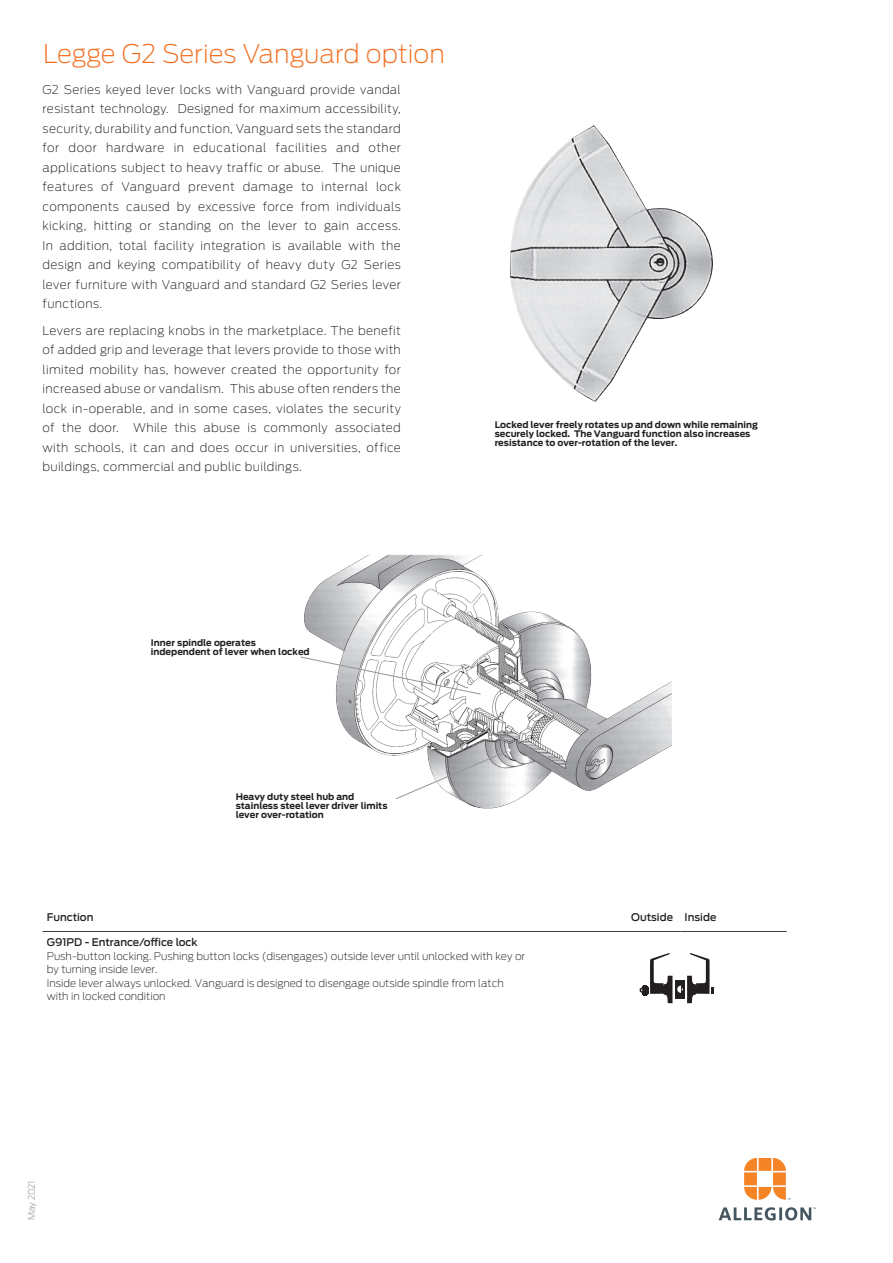
<style>
.page{position:relative;width:893px;height:1263px;background:#fff}
.page>*{position:absolute;margin:0;border:0;box-sizing:border-box;transform-origin:0 0}
.t1{font:200 25.5px "Antenna";color:#f36e21}
.t2{font:200 12px/19.5px "Antenna";letter-spacing:.025em;color:#231f20;text-align:justify}
.t3{font:200 10.5px "Antenna";color:#231f20}
.t4{font:500 10.5px "Antenna";color:#231f20}
.t5{font:700 9px/9px "Antenna";color:#231f20}
.t6{font:200 9px "Antenna";color:#808285}
</style>
<div class="page">
<svg style="left:744px;top:1158px;width:46px;height:42px"></svg>
<svg style="left:719px;top:1207px;width:97px;height:13px"></svg>
<img style="left:510px;top:125px;width:203px;height:277px">
<img style="left:304px;top:555px;width:368px;height:254px">
<svg style="left:300px;top:656px;width:181px;height:39px"></svg>
<svg style="left:395px;top:748px;width:116px;height:52px"></svg>
<hr style="left:43px;top:931px;width:186px;height:1px;background:#3e3e3f">
<hr style="left:229px;top:931px;width:339px;height:1px;background:#3e3e3f">
<hr style="left:568px;top:931px;width:112px;height:1px;background:#3e3e3f">
<hr style="left:680px;top:931px;width:107px;height:1px;background:#3e3e3f">
<svg style="left:640px;top:953px;width:73px;height:50px"></svg>
<p class="t1" style="left:43px;top:37px;width:403px">Legge G2 Series Vanguard option</p>
<p class="t2" style="left:43px;top:79px;width:360px">G2 Series keyed lever locks with Vanguard provide vandal resistant technology. Designed for maximum accessibility, security, durability and function, Vanguard sets the standard for door hardware in educational facilities and other applications subject to heavy traffic or abuse. The unique features of Vanguard prevent damage to internal lock components caused by excessive force from individuals kicking, hitting or standing on the lever to gain access.<br>In addition, total facility integration is available with the design and keying compatibility of heavy duty G2 Series lever furniture with Vanguard and standard G2 Series lever functions.</p>
<p class="t2" style="left:43px;top:320px;width:360px">Levers are replacing knobs in the marketplace. The benefit of added grip and leverage that levers provide to those with limited mobility has, however created the opportunity for increased abuse or vandalism. This abuse often renders the lock in-operable, and in some cases, violates the security of the door. While this abuse is commonly associated with schools, it can and does occur in universities, office buildings, commercial and public buildings.</p>
<p class="t5" style="left:495px;top:421px;width:265px">Locked lever freely rotates up and down while remaining securely locked. The Vanguard function also increases resistance to over-rotation of the lever.</p>
<p class="t5" style="left:151px;top:639px;width:160px">Inner spindle operates independent of lever when locked</p>
<p class="t5" style="left:236px;top:792px;width:153px">Heavy duty steel hub and stainless steel lever driver limits lever over-rotation</p>
<p class="t4" style="left:47px;top:910px;width:48px">Function</p>
<p class="t4" style="left:631px;top:910px;width:43px">Outside</p>
<p class="t4" style="left:685px;top:910px;width:33px">Inside</p>
<p class="t4" style="left:47px;top:935px;width:152px">G91PD - Entrance/office lock</p>
<p class="t3" style="left:47px;top:949px;width:480px">Push-button locking. Pushing button locks (disengages) outside lever until unlocked with key or</p>
<p class="t3" style="left:47px;top:963px;width:112px">by turning inside lever.</p>
<p class="t3" style="left:47px;top:976px;width:459px">Inside lever always unlocked. Vanguard is designed to disengage outside spindle from latch</p>
<p class="t3" style="left:47px;top:990px;width:120px">with in locked condition</p>
<p class="t6" style="left:26px;top:1220px;width:42px;rotate:-90deg">May 2021</p>
</div>
